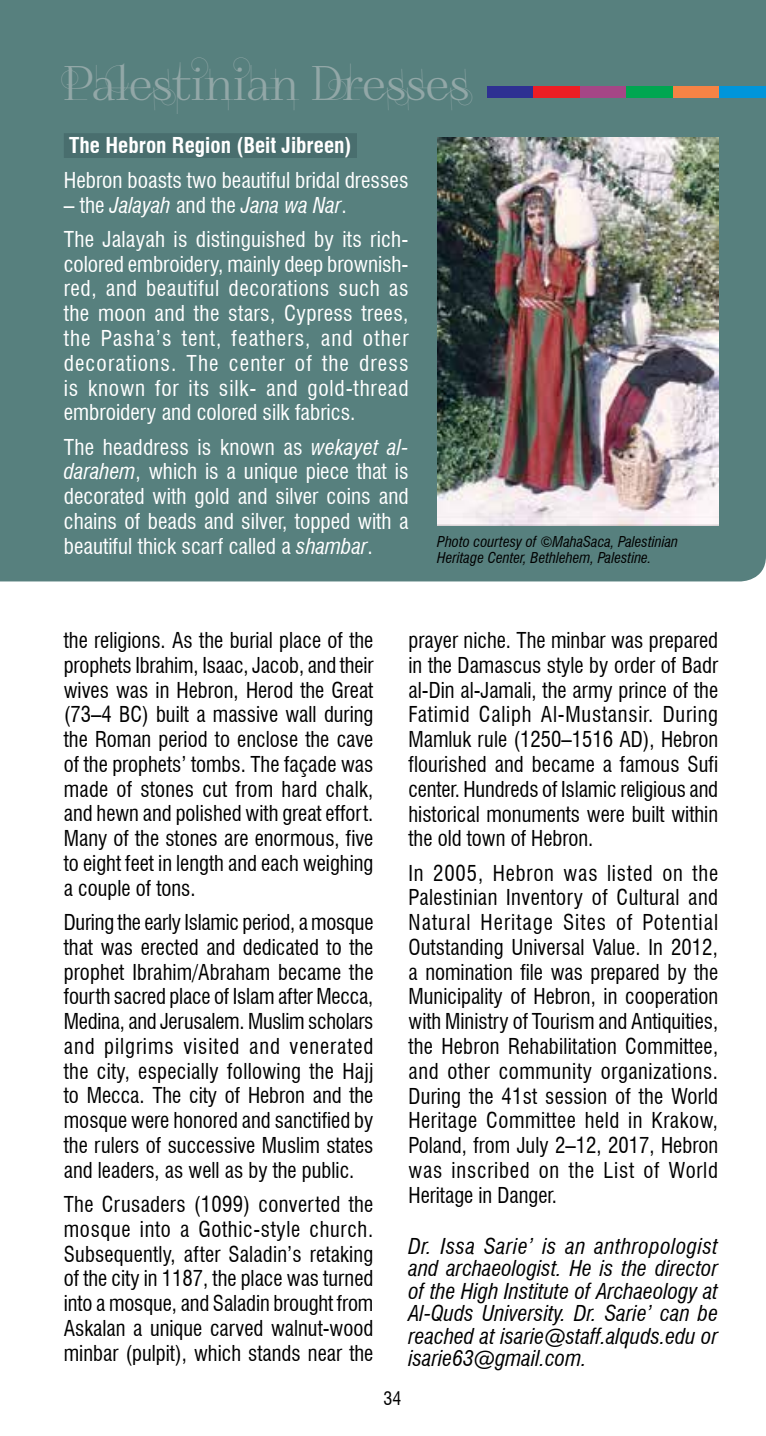
<style>
.page{position:relative;width:766px;height:1436px;background:#fff}
.page>*{position:absolute;margin:0;border:0;box-sizing:border-box;transform-origin:0 0}
.t1{font:47.25px "Foglihten No 04";color:#92a7a7}
.t2{font:condensed 21.38px/24.8px "Swiss 721 BT";color:#000;text-align:justify}
.t3{font:condensed 21.38px/24.8px "Swiss 721 BT";color:#fff;text-align:justify}
.t4{font:italic condensed 21.38px/22.5px "Swiss 721 BT";color:#000;text-align:justify}
.t5{font:700 condensed 21.38px "Swiss 721 BT";color:#fff}
.t6{font:condensed 18px "Swiss 721 BT";color:#000}
.t7{font:italic condensed 14.62px/16.9px "Swiss 721 BT";color:#000}
.s1{font-style:italic}
</style>
<div class="page">
<div style="left:0;top:0;width:765px;height:581px;background:#57807e"></div>
<div style="left:487px;top:86px;width:46px;height:11px;background:#2e3092"></div>
<div style="left:533px;top:86px;width:47px;height:11px;background:#ed1d24"></div>
<div style="left:580px;top:86px;width:46px;height:11px;background:#a54686"></div>
<div style="left:626px;top:86px;width:47px;height:11px;background:#00a651"></div>
<div style="left:673px;top:86px;width:46px;height:11px;background:#f58345"></div>
<div style="left:719px;top:86px;width:46px;height:11px;background:#0095da"></div>
<img style="left:437px;top:137px;width:281px;height:389px">
<div style="left:64px;top:133px;width:293px;height:25px;background:#496e6e"></div>
<img style="left:765px;top:0;width:1px;height:564px">
<h1 class="t1" style="left:64px;top:55px;width:418px">PALESTINIAN DRESSES</h1>
<p class="t5" style="left:69px;top:133px;width:284px">The Hebron Region (Beit Jibreen)</p>
<p class="t3" style="left:64px;top:168px;width:346px">Hebron boasts two beautiful bridal dresses</p>
<p class="t3" style="left:64px;top:188px;width:346px;line-height:34.2px">– the <span class="s1">Jalayah</span> and the <span class="s1">Jana wa Nar</span>.<br>The Jalayah is distinguished by its rich-</p>
<p class="t3" style="left:64px;top:251px;width:346px">colored embroidery, mainly deep brownish&shy;red, and beautiful decorations such as the moon and the stars, Cypress trees, the Pasha’s tent, feathers, and other decorations. The center of the dress is known for its silk- and gold-thread embroidery and colored silk fabrics.</p>
<p class="t3" style="left:64px;top:434px;width:346px">The headdress is known as <span class="s1">wekayet al&shy;darahem</span>, which is a unique piece that is decorated with gold and silver coins and chains of beads and silver, topped with a beautiful thick scarf called a <span class="s1">shambar</span>.</p>
<p class="t7" style="left:437px;top:532px;width:242px">Photo courtesy of ©MahaSaca, Palestinian<br>Heritage Center, Bethlehem, Palestine.</p>
<p class="t2" style="left:64px;top:628px;width:311px">the religions. As the burial place of the prophets Ibrahim, Isaac, Jacob, and their wives was in Hebron, Herod the Great (73–4 BC) built a massive wall during the Roman period to enclose the cave of the prophets’ tombs. The façade was made of stones cut from hard chalk, and hewn and polished with great effort.<br>Many of the stones are enormous, five to eight feet in length and each weighing a couple of tons.</p>
<p class="t2" style="left:64px;top:909px;width:311px">During the early Islamic period, a mosque that was erected and dedicated to the prophet Ibrahim/Abraham became the fourth sacred place of Islam after Mecca, Medina, and Jerusalem. Muslim scholars and pilgrims visited and venerated the city, especially following the Hajj to Mecca. The city of Hebron and the mosque were honored and sanctified by the rulers of successive Muslim states and leaders, as well as by the public.</p>
<p class="t2" style="left:64px;top:1191px;width:311px">The Crusaders (1099) converted the mosque into a Gothic-style church.<br>Subsequently, after Saladin’s retaking of the city in 1187, the place was turned into a mosque, and Saladin brought from Askalan a unique carved walnut-wood minbar (pulpit), which stands near the</p>
<p class="t2" style="left:408px;top:628px;width:311px">prayer niche. The minbar was prepared in the Damascus style by order of Badr al-Din al-Jamali, the army prince of the Fatimid Caliph Al-Mustansir. During Mamluk rule (1250–1516 AD), Hebron flourished and became a famous Sufi center. Hundreds of Islamic religious and historical monuments were built within the old town of Hebron.</p>
<p class="t2" style="left:408px;top:860px;width:311px">In 2005, Hebron was listed on the Palestinian Inventory of Cultural and Natural Heritage Sites of Potential Outstanding Universal Value. In 2012, a nomination file was prepared by the Municipality of Hebron, in cooperation with Ministry of Tourism and Antiquities, the Hebron Rehabilitation Committee, and other community organizations.<br>During the 41st session of the World Heritage Committee held in Krakow, Poland, from July 2–12, 2017, Hebron was inscribed on the List of World Heritage in Danger.</p>
<p class="t4" style="left:408px;top:1234px;width:311px">Dr. Issa Sarie’ is an anthropologist and archaeologist. He is the director of the High Institute of Archaeology at Al-Quds University. Dr. Sarie’ can be reached at isarie@staff.alquds.edu or isarie63@gmail.com.</p>
<p class="t6" style="left:383px;top:1387px;width:19px">34</p>
</div>
